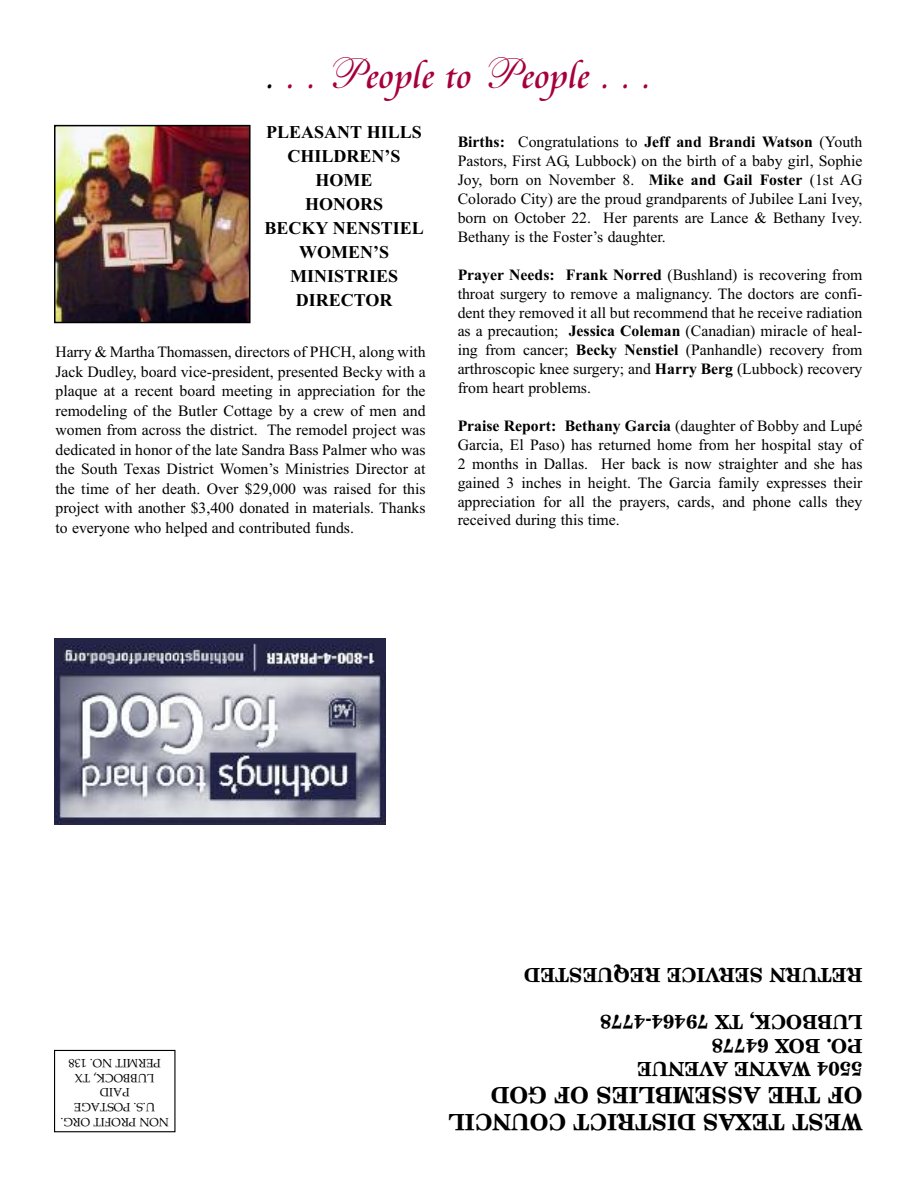
<style>
.page{position:relative;width:918px;height:1188px;background:#fff}
.page>*{position:absolute;margin:0;border:0;box-sizing:border-box;transform-origin:0 0}
.t1{font:36.15px "Cataneo BT";color:#a6003c}
.t2{font:700 22.5px/27px "Century Schoolbook BT";color:#000}
.t3{font:700 19.5px/23.4px "Century Schoolbook BT";color:#000}
.t4{font:700 18px/24px "Times New Roman";color:#000;text-align:center}
.t5{font:15.75px/18.9px "Times New Roman";color:#000;text-align:justify}
.t6{font:12px/14.5px "Book Antiqua";color:#000;text-align:center}
.s1{color:#000}
.s2{font-family:"Shelley Allegro BT";font-size:42.15px}
.s3{font-weight:700}
</style>
<div class="page">
<div style="left:54px;top:1050px;width:121px;height:82px;border:1px solid #000"></div>
<div style="left:54px;top:636px;width:332px;height:191px;background:linear-gradient(to right,#242447,#242447)"></div>
<img style="left:54px;top:639px;width:332px;height:186px">
<img style="left:57px;top:128px;width:191px;height:192px">
<div style="left:54px;top:125px;width:197px;height:198px;border:2px solid #000"></div>
<h1 class="t1" style="left:266px;top:54px;width:387px"><span class="s1">.</span> . . <span class="s2">P</span>eople to <span class="s2">P</span>eople . . .</h1>
<p class="t5" style="left:458px;top:133px;width:406px"><span class="s3">Births:</span> Congratulations to <span class="s3">Jeff and Brandi Watson</span> (Youth Pastors, First AG, Lubbock) on the birth of a baby girl, Sophie Joy, born on November 8. <span class="s3">Mike and Gail Foster</span> (1st AG Colorado City) are the proud grandparents of Jubilee Lani Ivey, born on October 22. Her parents are Lance &amp; Bethany Ivey.<br>Bethany is the Foster’s daughter.</p>
<p class="t5" style="left:458px;top:265px;width:406px"><span class="s3">Prayer Needs: Frank Norred</span> (Bushland) is recovering from throat surgery to remove a malignancy. The doctors are confi&shy;dent they removed it all but recommend that he receive radiation as a precaution; <span class="s3">Jessica Coleman</span> (Canadian) miracle of heal&shy;ing from cancer; <span class="s3">Becky Nenstiel</span> (Panhandle) recovery from arthroscopic knee surgery; and <span class="s3">Harry Berg</span> (Lubbock) recovery from heart problems.</p>
<p class="t5" style="left:458px;top:416px;width:406px"><span class="s3">Praise Report: Bethany Garcia</span> (daughter of Bobby and Lupé Garcia, El Paso) has returned home from her hospital stay of 2 months in Dallas. Her back is now straighter and she has gained 3 inches in height. The Garcia family expresses their appreciation for all the prayers, cards, and phone calls they received during this time.</p>
<p class="t4" style="left:264px;top:120px;width:161px">PLEASANT HILLS<br>CHILDREN’S<br>HOME<br>HONORS<br>BECKY NENSTIEL<br>WOMEN’S<br>MINISTRIES<br>DIRECTOR</p>
<p class="t5" style="left:55px;top:342px;width:372px;line-height:19.5px">Harry &amp; Martha Thomassen, directors of PHCH, along with Jack Dudley, board vice-president, presented Becky with a plaque at a recent board meeting in appreciation for the remodeling of the Butler Cottage by a crew of men and women from across the district. The remodel project was dedicated in honor of the late Sandra Bass Palmer who was the South Texas District Women’s Ministries Director at the time of her death. Over $29,000 was raised for this project with another $3,400 donated in materials. Thanks to everyone who helped and contributed funds.</p>
<p class="t6" style="left:169px;top:1129px;width:110px;rotate:-180deg">NON PRO TIF ORG.<br>U P.S. O TS A G E<br>P A DI<br>L U B B O C K T, X<br>P E R M TI N O 831.</p>
<p class="t3" style="left:862px;top:987px;width:340px;rotate:-180deg">RETURN SERV CI E REQUESTED</p>
<p class="t3" style="left:862px;top:1080px;width:264px;rotate:-180deg">4055 WAYNE AVENUE<br>O. P . B O X 87746<br>L U B B O C K , T X 8774 - 46497</p>
<h2 class="t2" style="left:862px;top:1135px;width:415px;rotate:-180deg">W E S T T E X A S D SI T R CI T C O U N C LI<br>OF THE ASSEMBL EI S OF GOD</h2>
</div>
